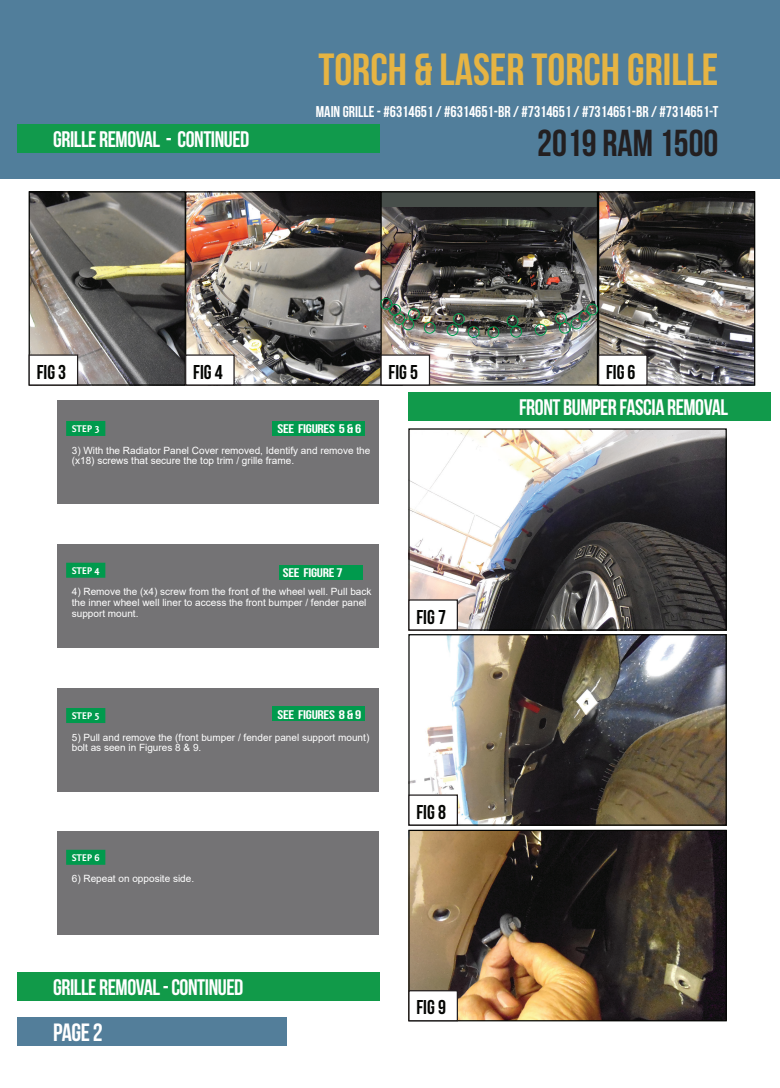
<style>
.page{position:relative;width:780px;height:1088px;background:#fff}
.page>*{position:absolute;margin:0;border:0;box-sizing:border-box;transform-origin:0 0}
.t1{font:45px "Bebas Neue";color:#e6b443}
.t2{font:37.5px "Bebas Neue";color:#231f20}
.t3{font:25px "Bebas Neue";color:#fff}
.t4{font:22.5px "Bebas Neue";letter-spacing:-.02em;color:#fff}
.t5{font:20px "Bebas Neue";color:#040503}
.t6{font:15.62px "Bebas Neue";color:#fff}
.t7{font:12.5px "Bebas Neue";letter-spacing:-.02em;color:#fff;scale:1.25 1}
.t8{font:10px/10.6px "Arial";color:#fff}
.t9{font:700 10px "Fontin Sans";letter-spacing:-.02em;color:#fff}
</style>
<div class="page">
<div style="left:0;top:0;width:780px;height:178px;background:#517e9b"></div>
<div style="left:18px;top:1017px;width:269px;height:28px;background:#537e9a"></div>
<div style="left:18px;top:124px;width:362px;height:28px;background:#119a4c"></div>
<div style="left:18px;top:972px;width:362px;height:29px;background:#119a49"></div>
<div style="left:408px;top:393px;width:362px;height:28px;background:#119a4b"></div>
<div style="left:58px;top:400px;width:321px;height:104px;background:#747375"></div>
<div style="left:58px;top:688px;width:321px;height:103px;background:#747375"></div>
<div style="left:58px;top:831px;width:321px;height:104px;background:#747375"></div>
<div style="left:58px;top:544px;width:321px;height:104px;background:#747375"></div>
<div style="left:66px;top:421px;width:39px;height:15px;background:#009a4d"></div>
<div style="left:66px;top:708px;width:39px;height:15px;background:#009a4d"></div>
<div style="left:66px;top:850px;width:39px;height:15px;background:#009a4d"></div>
<div style="left:66px;top:563px;width:39px;height:15px;background:#009a4d"></div>
<img style="left:31px;top:193px;width:153px;height:191px">
<div style="left:29px;top:191px;width:157px;height:195px;border:1px solid #040503"></div>
<img style="left:600px;top:193px;width:153px;height:191px">
<div style="left:598px;top:191px;width:157px;height:195px;border:1px solid #040503"></div>
<img style="left:187px;top:193px;width:193px;height:191px">
<div style="left:185px;top:191px;width:217px;height:195px;border:1px solid #040503"></div>
<div style="left:381px;top:192px;width:216px;height:193px;background:#474e4a"></div>
<img style="left:382px;top:207px;width:214px;height:177px">
<div style="left:380px;top:191px;width:218px;height:195px;border:1px solid #040503"></div>
<img style="left:410px;top:636px;width:314px;height:188px">
<div style="left:408px;top:634px;width:318px;height:192px;border:1px solid #040503"></div>
<img style="left:410px;top:430px;width:314px;height:199px">
<div style="left:408px;top:428px;width:318px;height:203px;border:1px solid #040503"></div>
<img style="left:410px;top:832px;width:314px;height:187px">
<div style="left:408px;top:830px;width:318px;height:191px;border:1px solid #040503"></div>
<div style="left:29px;top:355px;width:49px;height:30px;background:#fff"></div>
<div style="left:29px;top:354px;width:49px;height:32px;border:1px solid #231f20"></div>
<div style="left:598px;top:355px;width:49px;height:30px;background:#fff"></div>
<div style="left:598px;top:354px;width:49px;height:32px;border:1px solid #231f20"></div>
<div style="left:186px;top:355px;width:48px;height:30px;background:#fff"></div>
<div style="left:185px;top:354px;width:50px;height:32px;border:1px solid #231f20"></div>
<div style="left:381px;top:355px;width:48px;height:30px;background:#fff"></div>
<div style="left:380px;top:354px;width:50px;height:32px;border:1px solid #231f20"></div>
<div style="left:409px;top:795px;width:48px;height:30px;background:#fff"></div>
<div style="left:408px;top:794px;width:50px;height:32px;border:1px solid #231f20"></div>
<div style="left:409px;top:600px;width:48px;height:30px;background:#fff"></div>
<div style="left:408px;top:599px;width:50px;height:31px;border:1px solid #231f20"></div>
<div style="left:409px;top:991px;width:48px;height:30px;background:#fff"></div>
<div style="left:408px;top:990px;width:50px;height:31px;border:1px solid #231f20"></div>
<div style="left:272px;top:421px;width:93px;height:15px;background:#009a4d"></div>
<div style="left:272px;top:706px;width:93px;height:15px;background:#009a4d"></div>
<div style="left:279px;top:565px;width:83px;height:14px;background:#009a4d"></div>
<div style="left:380px;top:298px;width:12px;height:12px;border:1px solid #009a4d;border-radius:50%"></div>
<div style="left:389px;top:304px;width:12px;height:11px;border:1px solid #009a4d;border-radius:50%"></div>
<div style="left:393px;top:313px;width:12px;height:12px;border:1px solid #009a4d;border-radius:50%"></div>
<div style="left:402px;top:319px;width:12px;height:11px;border:1px solid #009a4d;border-radius:50%"></div>
<div style="left:408px;top:308px;width:11px;height:12px;border:1px solid #009a4d;border-radius:50%"></div>
<div style="left:424px;top:322px;width:11px;height:11px;border:1px solid #009a4d;border-radius:50%"></div>
<div style="left:453px;top:313px;width:11px;height:12px;border:1px solid #009a4d;border-radius:50%"></div>
<div style="left:447px;top:324px;width:11px;height:12px;border:1px solid #009a4d;border-radius:50%"></div>
<div style="left:468px;top:326px;width:11px;height:12px;border:1px solid #009a4d;border-radius:50%"></div>
<div style="left:487px;top:326px;width:12px;height:12px;border:1px solid #009a4d;border-radius:50%"></div>
<div style="left:507px;top:315px;width:11px;height:12px;border:1px solid #009a4d;border-radius:50%"></div>
<div style="left:510px;top:326px;width:12px;height:11px;border:1px solid #009a4d;border-radius:50%"></div>
<div style="left:535px;top:324px;width:11px;height:12px;border:1px solid #009a4d;border-radius:50%"></div>
<div style="left:555px;top:312px;width:11px;height:12px;border:1px solid #009a4d;border-radius:50%"></div>
<div style="left:559px;top:322px;width:11px;height:11px;border:1px solid #009a4d;border-radius:50%"></div>
<div style="left:571px;top:318px;width:11px;height:11px;border:1px solid #009a4d;border-radius:50%"></div>
<div style="left:579px;top:311px;width:11px;height:11px;border:1px solid #009a4d;border-radius:50%"></div>
<div style="left:586px;top:304px;width:12px;height:11px;border:1px solid #009a4d;border-radius:50%"></div>
<h3 class="t4" style="left:53px;top:127px;width:198px">GRILLE REMOVAL - CONTINUED</h3>
<h1 class="t1" style="left:318px;top:45px;width:401px">TORCH &amp; LASER TORCH GRILLE</h1>
<h3 class="t6" style="left:316px;top:103px;width:404px">MAIN GRILLE - #6314651 / #6314651-BR / #7314651 / #7314651-BR / #7314651-T</h3>
<h2 class="t2" style="left:537px;top:122px;width:183px">2019 RAM 1500</h2>
<h3 class="t5" style="left:37px;top:361px;width:31px">FIG 3</h3>
<h3 class="t5" style="left:193px;top:361px;width:31px">FIG 4</h3>
<h3 class="t5" style="left:388px;top:361px;width:31px">FIG 5</h3>
<h3 class="t5" style="left:606px;top:361px;width:31px">FIG 6</h3>
<p class="t7" style="left:277px;top:422px;width:68px">SEE FIGURES 5 &amp; 6</p>
<p class="t9" style="left:72px;top:423px;width:29px">STEP 3</p>
<p class="t8" style="left:72px;top:445px;width:300px">3) With the Radiator Panel Cover removed, Identify and remove the (x18) screws that secure the top trim / grille frame.</p>
<p class="t9" style="left:72px;top:565px;width:29px">STEP 4</p>
<p class="t8" style="left:72px;top:586px;width:301px">4) Remove the (x4) screw from the front of the wheel well. Pull back the inner wheel well liner to access the front bumper / fender panel support mount.</p>
<p class="t7" style="left:283px;top:565px;width:49px">SEE FIGURE 7</p>
<p class="t7" style="left:277px;top:707px;width:68px">SEE FIGURES 8 &amp; 9</p>
<p class="t9" style="left:72px;top:711px;width:29px">STEP 5</p>
<p class="t8" style="left:72px;top:732px;width:299px">5) Pull and remove the (front bumper / fender panel support mount) bolt as seen in Figures 8 &amp; 9.</p>
<p class="t9" style="left:72px;top:852px;width:29px">STEP 6</p>
<p class="t8" style="left:72px;top:873px;width:124px">6) Repeat on opposite side.</p>
<h3 class="t4" style="left:53px;top:975px;width:192px">GRILLE REMOVAL - CONTINUED</h3>
<h3 class="t3" style="left:53px;top:1018px;width:51px">PAGE 2</h3>
<h3 class="t5" style="left:416px;top:606px;width:31px">FIG 7</h3>
<h3 class="t5" style="left:416px;top:801px;width:31px">FIG 8</h3>
<h3 class="t5" style="left:416px;top:995px;width:31px">FIG 9</h3>
<h3 class="t4" style="left:519px;top:395px;width:210px">FRONT BUMPER FASCIA REMOVAL</h3>
</div>
